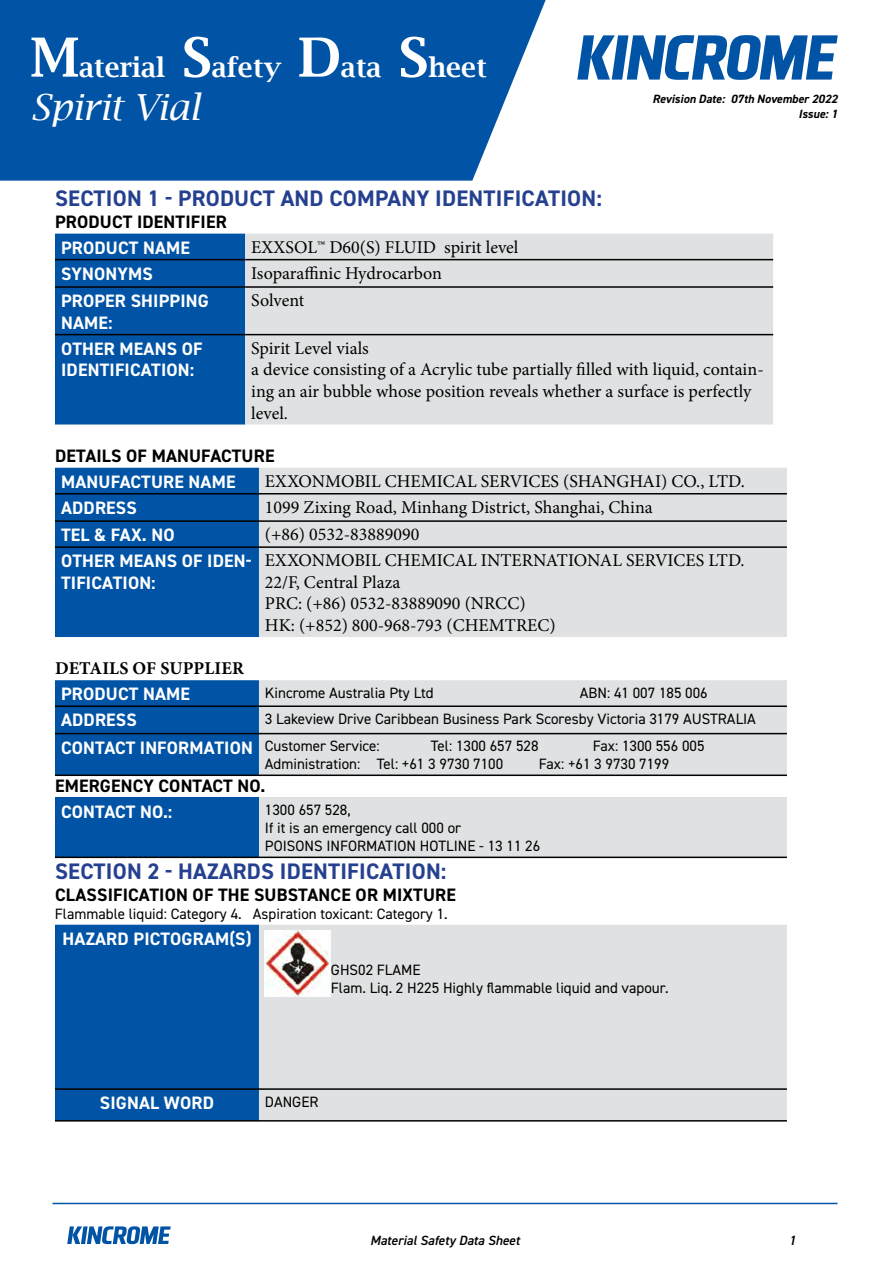
<style>
.page{position:relative;width:893px;height:1263px;background:#fff}
.page>*{position:absolute;margin:0;border:0;box-sizing:border-box;transform-origin:0 0}
.t1{font:italic 36px "Lucida Bright";color:#fff}
.t2{font:600 27px "Lucida Bright";color:#fff}
.t3{font:700 22.5px "DIN2014";letter-spacing:.01em;color:#25408f}
.t4{font:18px/21.6px "Minion Pro";color:#000}
.t5{font:700 18px/21.6px "DIN2014";letter-spacing:.01em;color:#fff}
.t6{font:700 18px "DIN2014";letter-spacing:.01em;color:#000}
.t7{font:700 18px "Minion Pro";letter-spacing:.01em;color:#000}
.t8{font:15px/18px "DIN2014";color:#000}
.t9{font:italic 600 13.35px "DIN2014";color:#000}
.t10{font:italic 700 12px/14.4px "DIN2014";color:#000;text-align:right}
.s1{font-size:54px}
.s2{font-weight:400;font-size:15px;color:#000}
</style>
<div class="page">
<svg style="left:67px;top:1226px;width:104px;height:18px"></svg>
<hr style="left:53px;top:1203px;width:784px;height:1px;background:#0053a5">
<div style="left:0;top:0;width:546px;height:181px;background:#0053a5"></div>
<svg style="left:577px;top:35px;width:261px;height:45px"></svg>
<div style="left:55px;top:234px;width:190px;height:190px;background:#0053a5"></div>
<div style="left:245px;top:234px;width:528px;height:190px;background:#e0e1e2"></div>
<hr style="left:55px;top:259px;width:190px;height:1px;background:#000">
<hr style="left:245px;top:259px;width:528px;height:1px;background:#000">
<hr style="left:55px;top:286px;width:190px;height:2px;background:#000">
<hr style="left:245px;top:286px;width:528px;height:2px;background:#000">
<hr style="left:55px;top:334px;width:190px;height:1px;background:#000">
<hr style="left:245px;top:334px;width:528px;height:1px;background:#000">
<div style="left:55px;top:468px;width:204px;height:169px;background:#0053a5"></div>
<div style="left:259px;top:468px;width:528px;height:169px;background:#e0e1e2"></div>
<hr style="left:55px;top:493px;width:204px;height:1px;background:#000">
<hr style="left:259px;top:493px;width:528px;height:1px;background:#000">
<hr style="left:55px;top:520px;width:204px;height:2px;background:#000">
<hr style="left:259px;top:520px;width:528px;height:2px;background:#000">
<hr style="left:55px;top:546px;width:204px;height:2px;background:#000">
<hr style="left:259px;top:546px;width:528px;height:2px;background:#000">
<div style="left:55px;top:680px;width:204px;height:94px;background:#0053a5"></div>
<div style="left:259px;top:680px;width:528px;height:94px;background:#e0e1e2"></div>
<hr style="left:55px;top:705px;width:204px;height:2px;background:#000">
<hr style="left:259px;top:705px;width:528px;height:2px;background:#000">
<hr style="left:55px;top:733px;width:204px;height:1px;background:#000">
<hr style="left:259px;top:733px;width:528px;height:1px;background:#000">
<hr style="left:55px;top:774px;width:204px;height:2px;background:#000">
<hr style="left:259px;top:774px;width:528px;height:2px;background:#000">
<div style="left:55px;top:798px;width:204px;height:59px;background:#0053a5"></div>
<div style="left:259px;top:798px;width:528px;height:59px;background:#e0e1e2"></div>
<hr style="left:55px;top:856px;width:204px;height:2px;background:#000">
<hr style="left:259px;top:856px;width:528px;height:2px;background:#000">
<div style="left:55px;top:925px;width:204px;height:195px;background:#0053a5"></div>
<div style="left:259px;top:925px;width:528px;height:195px;background:#e0e1e2"></div>
<hr style="left:55px;top:1088px;width:204px;height:2px;background:#000">
<hr style="left:259px;top:1088px;width:528px;height:2px;background:#000">
<hr style="left:55px;top:1120px;width:204px;height:1px;background:#000">
<hr style="left:259px;top:1120px;width:528px;height:1px;background:#000">
<img style="left:265px;top:931px;width:66px;height:66px">
<h2 class="t2" style="left:30px;top:52px;width:458px"><span class="s1">M</span>aterial <span class="s1">S</span>afety <span class="s1">D</span>ata <span class="s1">S</span>heet</h2>
<h1 class="t1" style="left:30px;top:86px;width:171px">Spirit Vial</h1>
<p class="t10" style="left:653px;top:92px;width:187px">Revision Date: 07th November 2022<br>Issue: 1</p>
<p class="t3" style="left:55px;top:183px;width:548px">SECTION 1 - PRODUCT AND COMPANY IDENTIFICATION:</p>
<p class="t6" style="left:55px;top:209px;width:173px">PRODUCT IDENTIFIER</p>
<p class="t5" style="left:61px;top:236px;width:130px">PRODUCT NAME</p>
<p class="t4" style="left:251px;top:236px;width:269px">EXXSOL™ D60(S) FLUID spirit level</p>
<p class="t5" style="left:61px;top:262px;width:93px">SYNONYMS</p>
<p class="t4" style="left:251px;top:262px;width:192px">Isoparaffinic Hydrocarbon</p>
<p class="t5" style="left:61px;top:290px;width:149px">PROPER SHIPPING<br>NAME:</p>
<p class="t4" style="left:251px;top:290px;width:55px">Solvent</p>
<p class="t5" style="left:61px;top:337px;width:143px">OTHER MEANS OF<br>IDENTIFICATION:</p>
<p class="t4" style="left:251px;top:337px;width:514px">Spirit Level vials<br>a device consisting of a Acrylic tube partially filled with liquid, contain&shy;ing an air bubble whose position reveals whether a surface is perfectly level.</p>
<p class="t6" style="left:55px;top:443px;width:221px">DETAILS OF MANUFACTURE</p>
<p class="t5" style="left:61px;top:470px;width:176px">MANUFACTURE NAME</p>
<p class="t4" style="left:265px;top:470px;width:481px">EXXONMOBIL CHEMICAL SERVICES (SHANGHAI) CO., LTD.</p>
<p class="t5" style="left:61px;top:497px;width:77px">ADDRESS</p>
<p class="t4" style="left:265px;top:496px;width:389px">1099 Zixing Road, Minhang District, Shanghai, China</p>
<p class="t5" style="left:61px;top:524px;width:115px">TEL &amp; FAX. NO</p>
<p class="t4" style="left:265px;top:524px;width:156px">(+86) 0532-83889090</p>
<p class="t5" style="left:61px;top:550px;width:192px">OTHER MEANS OF IDEN-<br>TIFICATION:</p>
<p class="t4" style="left:265px;top:550px;width:481px">EXXONMOBIL CHEMICAL INTERNATIONAL SERVICES LTD.<br>22/F, Central Plaza<br>PRC: (+86) 0532-83889090 (NRCC)<br>HK: (+852) 800-968-793 (CHEMTREC)</p>
<p class="t7" style="left:55px;top:656px;width:190px">DETAILS OF SUPPLIER</p>
<p class="t5" style="left:61px;top:683px;width:130px">PRODUCT NAME</p>
<p class="t8" style="left:265px;top:683px;width:170px">Kincrome Australia Pty Ltd</p>
<p class="t8" style="left:580px;top:683px;width:129px">ABN: 41 007 185 006</p>
<p class="t5" style="left:61px;top:709px;width:77px">ADDRESS</p>
<p class="t8" style="left:265px;top:709px;width:493px">3 Lakeview Drive Caribbean Business Park Scoresby Victoria 3179 AUSTRALIA</p>
<p class="t5" style="left:61px;top:736px;width:320px">CONTACT INFORMATION <span class="s2">Customer Service:</span></p>
<p class="t8" style="left:431px;top:737px;width:109px">Tel: 1300 657 528</p>
<p class="t8" style="left:593px;top:737px;width:113px">Fax: 1300 556 005</p>
<p class="t8" style="left:265px;top:755px;width:240px">Administration: Tel: +61 3 9730 7100</p>
<p class="t8" style="left:539px;top:755px;width:132px">Fax: +61 3 9730 7199</p>
<p class="t6" style="left:55px;top:773px;width:212px">EMERGENCY CONTACT NO.</p>
<p class="t5" style="left:61px;top:800px;width:113px">CONTACT NO.:</p>
<p class="t8" style="left:265px;top:801px;width:277px">1300 657 528,<br>If it is an emergency call 000 or<br>POISONS INFORMATION HOTLINE - 13 11 26</p>
<p class="t3" style="left:55px;top:856px;width:393px">SECTION 2 - HAZARDS IDENTIFICATION:</p>
<p class="t6" style="left:55px;top:882px;width:402px">CLASSIFICATION OF THE SUBSTANCE OR MIXTURE</p>
<p class="t8" style="left:55px;top:904px;width:394px">Flammable liquid: Category 4. Aspiration toxicant: Category 1.</p>
<p class="t5" style="left:63px;top:927px;width:190px">HAZARD PICTOGRAM(S)</p>
<p class="t8" style="left:331px;top:960px;width:339px">GHS02 FLAME<br>Flam. Liq. 2 H225 Highly flammable liquid and vapour.</p>
<p class="t5" style="left:100px;top:1092px;width:116px">SIGNAL WORD</p>
<p class="t8" style="left:265px;top:1092px;width:55px">DANGER</p>
<p class="t9" style="left:370px;top:1231px;width:151px">Material Safety Data Sheet</p>
<p class="t9" style="left:789px;top:1231px;width:8px">1</p>
</div>
